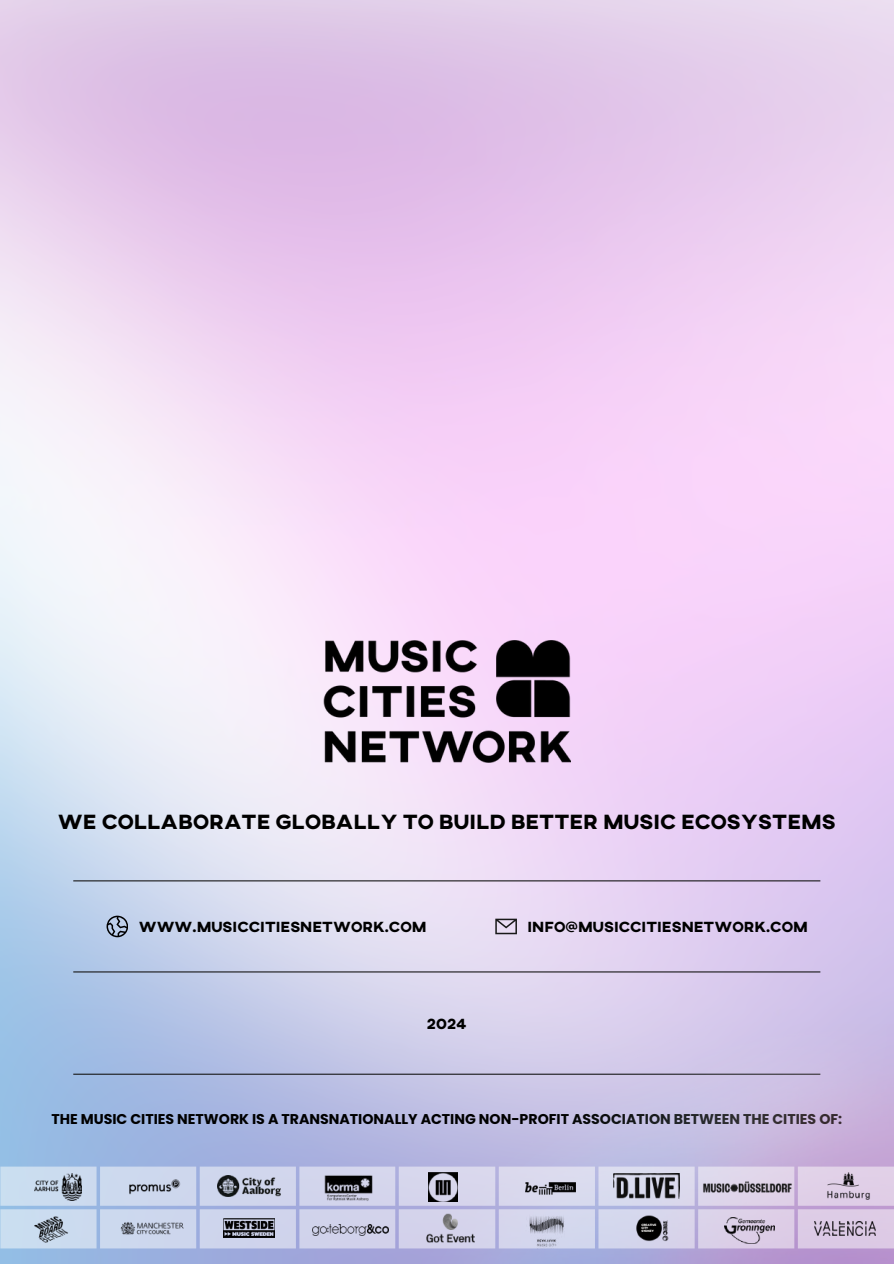
<style>
.page{position:relative;width:894px;height:1264px;background:#fff}
.page>*{position:absolute;margin:0;border:0;box-sizing:border-box;transform-origin:0 0}
.t1{font:800 21px "AXIS";color:#000}
.t2{font:800 15px "AXIS";color:#000}
.t3{font:700 14.1px "Poppins";color:#000}
.t4{font:900 3.15px/3.2px "Nunito";letter-spacing:-.045em;color:#fffefc}
</style>
<div class="page">
<img style="left:0;top:0;width:893px;height:1263px">
<svg style="left:106px;top:915px;width:22px;height:22px"></svg>
<svg style="left:495px;top:918px;width:21px;height:16px"></svg>
<hr style="left:73px;top:971px;width:747px;height:1px;background:#191919">
<hr style="left:73px;top:880px;width:747px;height:1px;background:#191919">
<img style="left:323px;top:640px;width:247px;height:123px">
<hr style="left:73px;top:1073px;width:747px;height:1px;background:#191919">
<img style="left:360px;top:1024px;width:533px;height:239px">
<svg style="left:0;top:1166px;width:893px;height:82px;background:#cdcfe8"></svg>
<img style="left:224px;top:1218px;width:50px;height:19px">
<img style="left:513px;top:1197px;width:66px;height:66px">
<img style="left:525px;top:1163px;width:50px;height:50px">
<img style="left:119px;top:1209px;width:66px;height:36px">
<img style="left:724px;top:1217px;width:49px;height:26px">
<img style="left:807px;top:1165px;width:76px;height:41px">
<img style="left:34px;top:1173px;width:48px;height:27px">
<img style="left:313px;top:1224px;width:75px;height:11px">
<img style="left:813px;top:1221px;width:62px;height:14px">
<img style="left:129px;top:1179px;width:51px;height:15px">
<img style="left:428px;top:1172px;width:29px;height:29px">
<img style="left:632px;top:1212px;width:39px;height:31px">
<img style="left:424px;top:1213px;width:52px;height:28px">
<img style="left:613px;top:1173px;width:66px;height:25px">
<img style="left:702px;top:1179px;width:90px;height:13px">
<img style="left:20px;top:1213px;width:61px;height:32px">
<img style="left:324px;top:1163px;width:48px;height:48px">
<img style="left:218px;top:1175px;width:63px;height:21px">
<h1 class="t1" style="left:58px;top:808px;width:779px">WE COLLABORATE GLOBALLY TO BUILD BETTER MUSIC ECOSYSTEMS</h1>
<p class="t2" style="left:139px;top:917px;width:289px">WWW.MUSICCITIESNETWORK.COM</p>
<p class="t2" style="left:527px;top:917px;width:282px">INFO@MUSICCITIESNETWORK.COM</p>
<p class="t2" style="left:427px;top:1013px;width:41px">2024</p>
<p class="t3" style="left:51px;top:1109px;width:792px">THE MUSIC CITIES NETWORK IS A TRANSNATIONALLY ACTING NON-PROFIT ASSOCIATION BETWEEN THE CITIES OF:</p>
<p class="t4" style="left:641px;top:1223px;width:16px">CREATIVE<br>CITY<br>SYDNEY</p>
</div>
